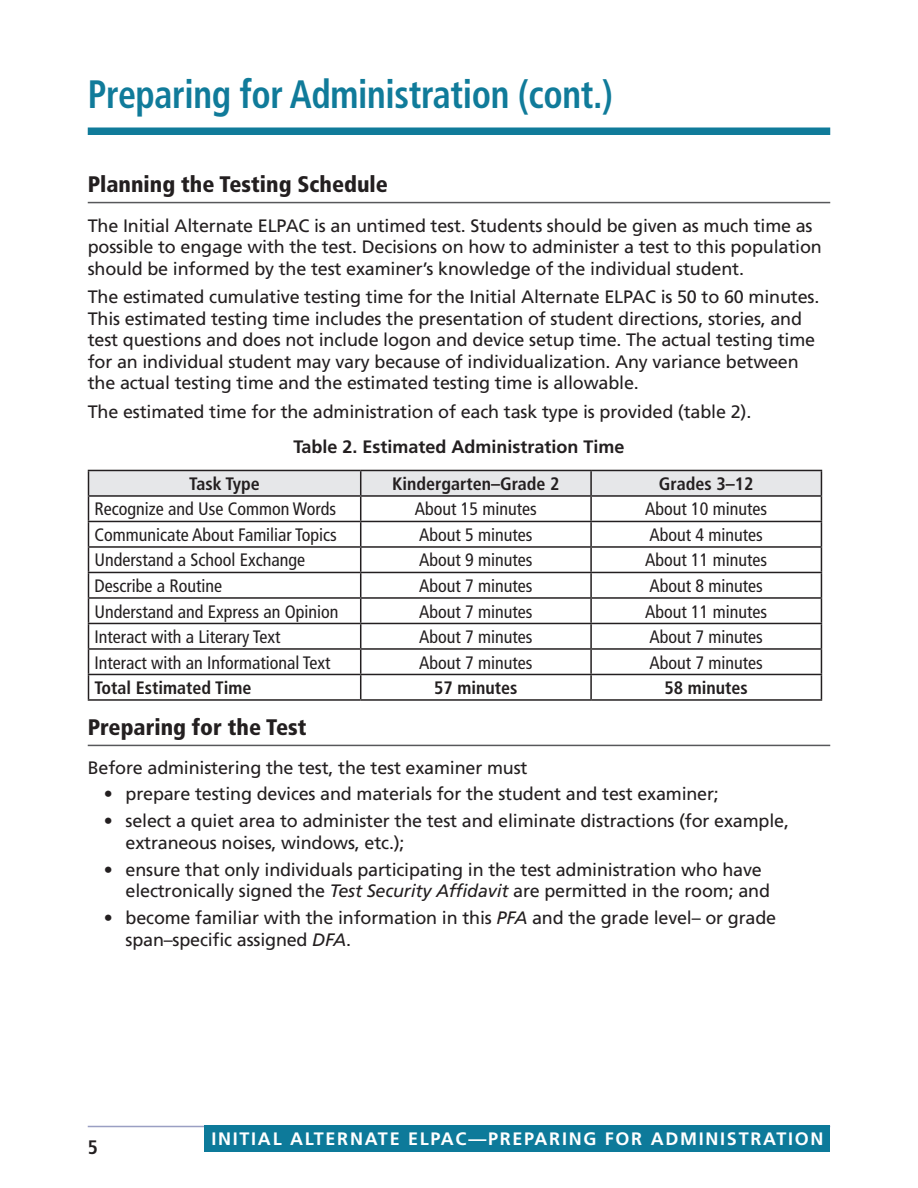
<style>
.page{position:relative;width:918px;height:1188px;background:#fff}
.page>*{position:absolute;margin:0;border:0;box-sizing:border-box;transform-origin:0 0}
.t1{font:700 condensed 39.6px "Frutiger LT Pro";letter-spacing:-.01em;color:#107b9a;scale:.91 1}
.t2{font:900 condensed 22.5px "Frutiger LT Pro";color:#231f20}
.t3{font:700 condensed 19.5px "Frutiger LT Pro";color:#231f20}
.Body_Text{font:18px/21.6px "Frutiger LT Pro";letter-spacing:-.01em;color:#231f20}
.Table_Text{font:condensed 18px "Frutiger LT Pro";color:#231f20}
.t4{font:700 18px "Frutiger LT Pro";letter-spacing:.095em;color:#fff}
.Table_Head{font:700 condensed 18px "Frutiger LT Pro";color:#231f20}
.Table_Text-2{font:700 condensed 18px "Frutiger LT Pro";color:#231f20}
.Table_Label{font:700 18px "Frutiger LT Pro";color:#231f20}
.s1{font-style:italic}
</style>
<div class="page">
<hr style="left:88px;top:1126px;width:742px;height:1px;background:#9a9fc3">
<div style="left:205px;top:1125px;width:625px;height:27px;background:#0d7a9a"></div>
<div style="left:88px;top:128px;width:742px;height:7px;background:#107b9a"></div>
<hr style="left:88px;top:202px;width:742px;height:1px;background:#57585a">
<hr style="left:88px;top:745px;width:742px;height:1px;background:#57585a">
<svg style="left:88px;top:470px;width:734px;height:229px"></svg>
<hr style="left:88px;top:699px;width:273px;height:2px;background:#231f20">
<hr style="left:361px;top:699px;width:230px;height:2px;background:#231f20">
<hr style="left:591px;top:699px;width:231px;height:2px;background:#231f20">
<h1 class="t1" style="left:88px;top:71px;width:578px">Preparing for Administration (cont.)</h1>
<h3 class="t2" style="left:88px;top:171px;width:302px">Planning the Testing Schedule</h3>
<p class="Body_Text" style="left:88px;top:215px;width:736px">The Initial Alternate ELPAC is an untimed test. Students should be given as much time as possible to engage with the test. Decisions on how to administer a test to this population should be informed by the test examiner’s knowledge of the individual student.</p>
<p class="Body_Text" style="left:88px;top:286px;width:733px">The estimated cumulative testing time for the Initial Alternate ELPAC is 50 to 60 minutes.<br>This estimated testing time includes the presentation of student directions, stories, and test questions and does not include logon and device setup time. The actual testing time for an individual student may vary because of individualization. Any variance between the actual testing time and the estimated testing time is allowable.</p>
<p class="Body_Text" style="left:88px;top:401px;width:665px">The estimated time for the administration of each task type is provided (table 2).</p>
<p class="Table_Label" style="left:293px;top:436px;width:333px">Table 2. Estimated Administration Time</p>
<p class="Table_Head" style="left:189px;top:473px;width:72px">Task Type</p>
<p class="Table_Head" style="left:392px;top:473px;width:169px">Kindergarten–Grade 2</p>
<p class="Table_Head" style="left:659px;top:473px;width:96px">Grades 3–12</p>
<p class="Table_Text" style="left:94px;top:499px;width:243px">Recognize and Use Common Words</p>
<p class="Table_Text" style="left:415px;top:499px;width:123px">About 15 minutes</p>
<p class="Table_Text" style="left:645px;top:499px;width:123px">About 10 minutes</p>
<p class="Table_Text" style="left:94px;top:524px;width:244px">Communicate About Familiar Topics</p>
<p class="Table_Text" style="left:419px;top:524px;width:115px">About 5 minutes</p>
<p class="Table_Text" style="left:650px;top:524px;width:115px">About 4 minutes</p>
<p class="Table_Text" style="left:94px;top:550px;width:212px">Understand a School Exchange</p>
<p class="Table_Text" style="left:419px;top:550px;width:115px">About 9 minutes</p>
<p class="Table_Text" style="left:645px;top:550px;width:123px">About 11 minutes</p>
<p class="Table_Text" style="left:94px;top:575px;width:129px">Describe a Routine</p>
<p class="Table_Text" style="left:419px;top:575px;width:115px">About 7 minutes</p>
<p class="Table_Text" style="left:650px;top:575px;width:115px">About 8 minutes</p>
<p class="Table_Text" style="left:94px;top:601px;width:245px">Understand and Express an Opinion</p>
<p class="Table_Text" style="left:419px;top:601px;width:115px">About 7 minutes</p>
<p class="Table_Text" style="left:645px;top:601px;width:123px">About 11 minutes</p>
<p class="Table_Text" style="left:94px;top:626px;width:187px">Interact with a Literary Text</p>
<p class="Table_Text" style="left:419px;top:626px;width:115px">About 7 minutes</p>
<p class="Table_Text" style="left:650px;top:626px;width:115px">About 7 minutes</p>
<p class="Table_Text" style="left:94px;top:652px;width:237px">Interact with an Informational Text</p>
<p class="Table_Text" style="left:419px;top:652px;width:115px">About 7 minutes</p>
<p class="Table_Text" style="left:650px;top:652px;width:115px">About 7 minutes</p>
<p class="Table_Text-2" style="left:94px;top:677px;width:158px">Total Estimated Time</p>
<p class="Table_Text-2" style="left:434px;top:677px;width:85px">57 minutes</p>
<p class="Table_Text-2" style="left:665px;top:677px;width:85px">58 minutes</p>
<h3 class="t2" style="left:88px;top:714px;width:220px">Preparing for the Test</h3>
<p class="Body_Text" style="left:88px;top:757px;width:441px">Before administering the test, the test examiner must</p>
<p class="Body_Text" style="left:104px;top:783px;width:617px">• prepare testing devices and materials for the student and test examiner;</p>
<p class="Body_Text" style="left:126px;top:810px;width:665px;text-indent:-22px">• select a quiet area to administer the test and eliminate distractions (for example, extraneous noises, windows, etc.);</p>
<p class="Body_Text" style="left:126px;top:859px;width:646px;text-indent:-22px">• ensure that only individuals participating in the test administration who have electronically signed the <span class="s1">Test Security Affidavit</span> are permitted in the room; and</p>
<p class="Body_Text" style="left:126px;top:907px;width:652px;text-indent:-22px">• become familiar with the information in this <span class="s1">PFA</span> and the grade level– or grade span–specific assigned <span class="s1">DFA</span>.</p>
<p class="t3" style="left:88px;top:1135px;width:12px">5</p>
<p class="t4" style="left:211px;top:1128px;width:614px">INITIAL ALTERNATE ELPAC—PREPARING FOR ADMINISTRATION</p>
</div>
